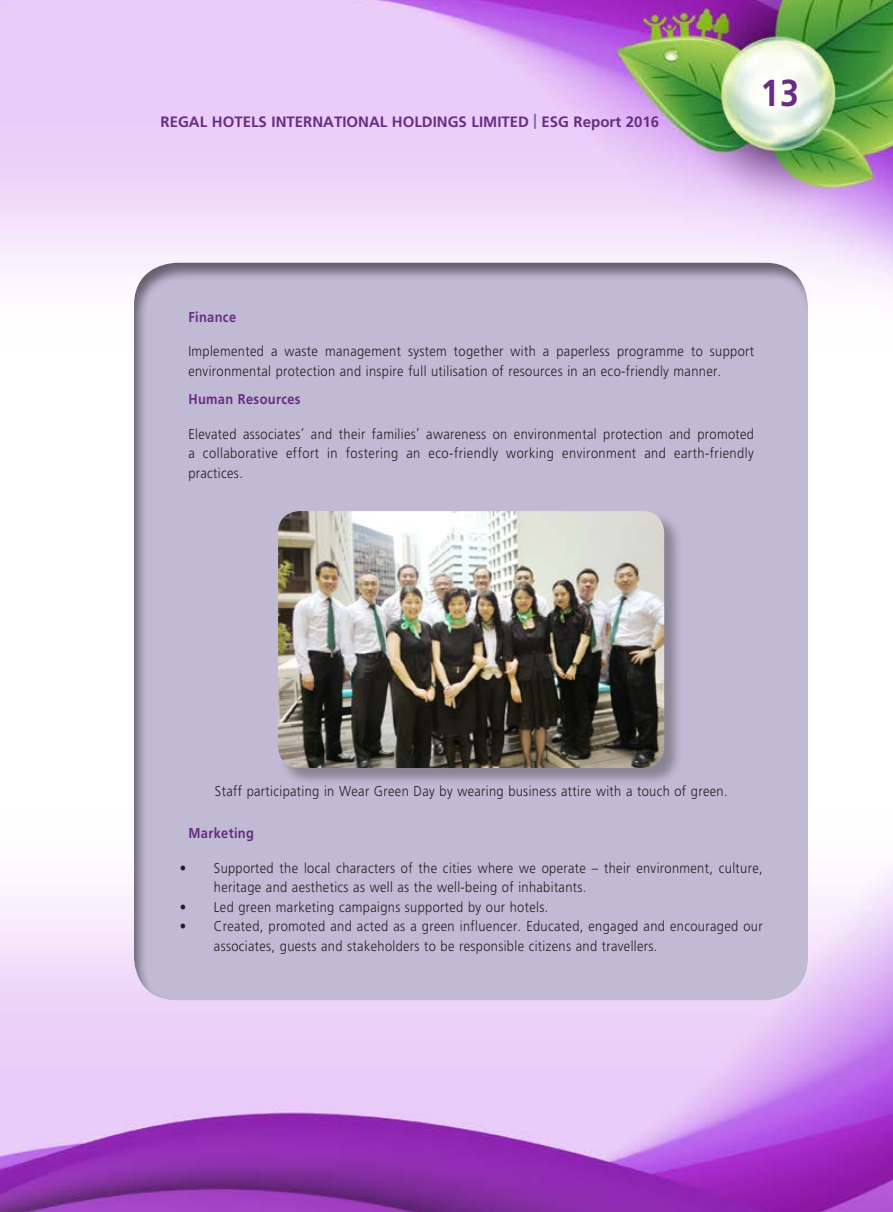
<style>
.page{position:relative;width:893px;height:1212px;background:#fff}
.page>*{position:absolute;margin:0;border:0;box-sizing:border-box;transform-origin:0 0}
.t1{font:700 37.5px "Frutiger LT Std";color:#682d82;scale:.9 1}
.t2{font:700 15px "Frutiger LT Std";color:#682d82}
._1__內文{font:300 14.25px/19.5px "Frutiger LT Std";letter-spacing:.03em;color:#231f20;scale:.9 1}
._1__內文-2{font:700 14.25px "Frutiger LT Std";letter-spacing:.03em;color:#682d82;scale:.9 1}
.s1{color:#705f9c}
</style>
<div class="page">
<img style="left:1px;top:0;width:892px;height:1212px">
<div style="left:122px;top:251px;width:700px;height:750px;background:#231f20;opacity:.55"></div>
<div style="left:278px;top:511px;width:404px;height:275px;background:#231f20;opacity:.35"></div>
<img style="left:278px;top:511px;width:386px;height:257px">
<p class="t2" style="left:161px;top:113px;width:500px">REGAL HOTELS INTERNATIONAL HOLDINGS LIMITED <span class="s1">|</span> ESG Report 2016</p>
<h1 class="t1" style="left:760px;top:70px;width:44px">13</h1>
<p class="_1__內文-2" style="left:188px;top:308px;width:55px">Finance</p>
<p class="_1__內文" style="left:188px;top:342px;width:630px">Implemented a waste management system together with a paperless programme to support environmental protection and inspire full utilisation of resources in an eco-friendly manner.</p>
<p class="_1__內文-2" style="left:188px;top:391px;width:126px">Human Resources</p>
<p class="_1__內文" style="left:188px;top:424px;width:630px;text-align:justify">Elevated associates’ and their families’ awareness on environmental protection and promoted a collaborative effort in fostering an eco-friendly working environment and earth-friendly practices.</p>
<p class="_1__內文" style="left:215px;top:782px;width:571px">Staff participating in Wear Green Day by wearing business attire with a touch of green.</p>
<p class="_1__內文-2" style="left:188px;top:825px;width:74px">Marketing</p>
<p class="_1__內文" style="left:214px;top:858px;width:611px;text-indent:-34px">• Supported the local characters of the cities where we operate – their environment, culture, heritage and aesthetics as well as the well-being of inhabitants.</p>
<p class="_1__內文" style="left:180px;top:897px;width:411px">• Led green marketing campaigns supported by our hotels.</p>
<p class="_1__內文" style="left:214px;top:917px;width:611px;text-indent:-34px">• Created, promoted and acted as a green influencer. Educated, engaged and encouraged our associates, guests and stakeholders to be responsible citizens and travellers.</p>
</div>
